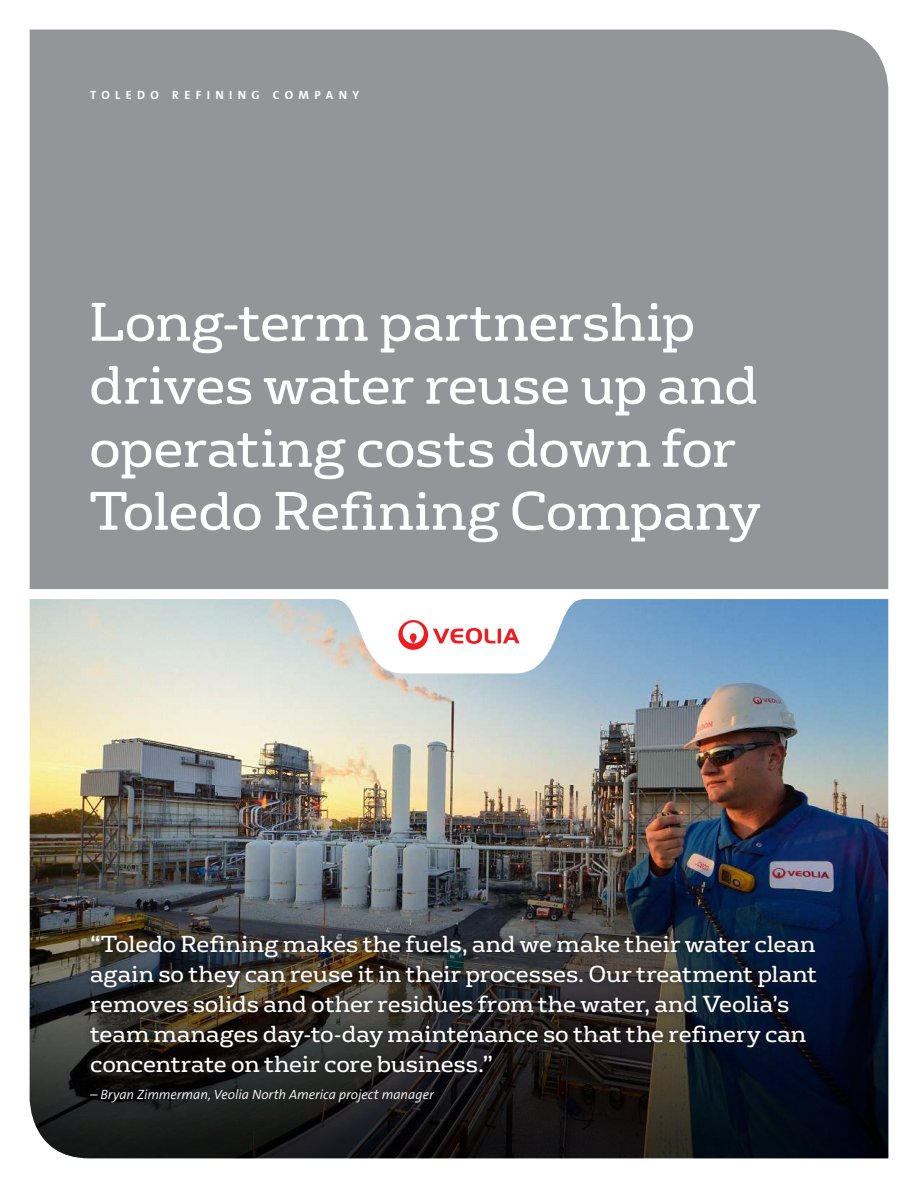
<style>
.page{position:relative;width:918px;height:1188px;background:#fff}
.page>*{position:absolute;margin:0;border:0;box-sizing:border-box;transform-origin:0 0}
.t1{font:52.5px/63px "FS Rufus";letter-spacing:-.01em;color:#fff}
.t2{font:22.5px/30px "FS Rufus";letter-spacing:-.005em;color:#fff}
.t3{font:13.5px "The Sans Veolia W4 Se Lig It";color:#fff}
.t4{font:12px "The Sans Veolia W7 Bld";letter-spacing:.45em;color:#fff}
</style>
<div class="page">
<div style="left:30px;top:30px;width:858px;height:559px;background:#939598"></div>
<svg style="left:29px;top:589px;width:860px;height:84px"></svg>
<img style="left:30px;top:594px;width:858px;height:564px">
<div style="left:83px;top:927px;width:741px;height:183px;background:#231f20;opacity:.75"></div>
<p class="t4" style="left:90px;top:87px;width:271px">TOLEDO REFINING COMPANY</p>
<h1 class="t1" style="left:89px;top:288px;width:673px">Long-term partnership drives water reuse up and operating costs down for<br>Toledo Refining Company</h1>
<p class="t2" style="left:90px;top:928px;width:729px">“Toledo Refining makes the fuels, and we make their water clean again so they can reuse it in their processes. Our treatment plant removes solids and other residues from the water, and Veolia’s team manages day-to-day maintenance so that the refinery can concentrate on their core business.”</p>
<p class="t3" style="left:90px;top:1086px;width:345px">– Bryan Zimmerman, Veolia North America project manager</p>
</div>
